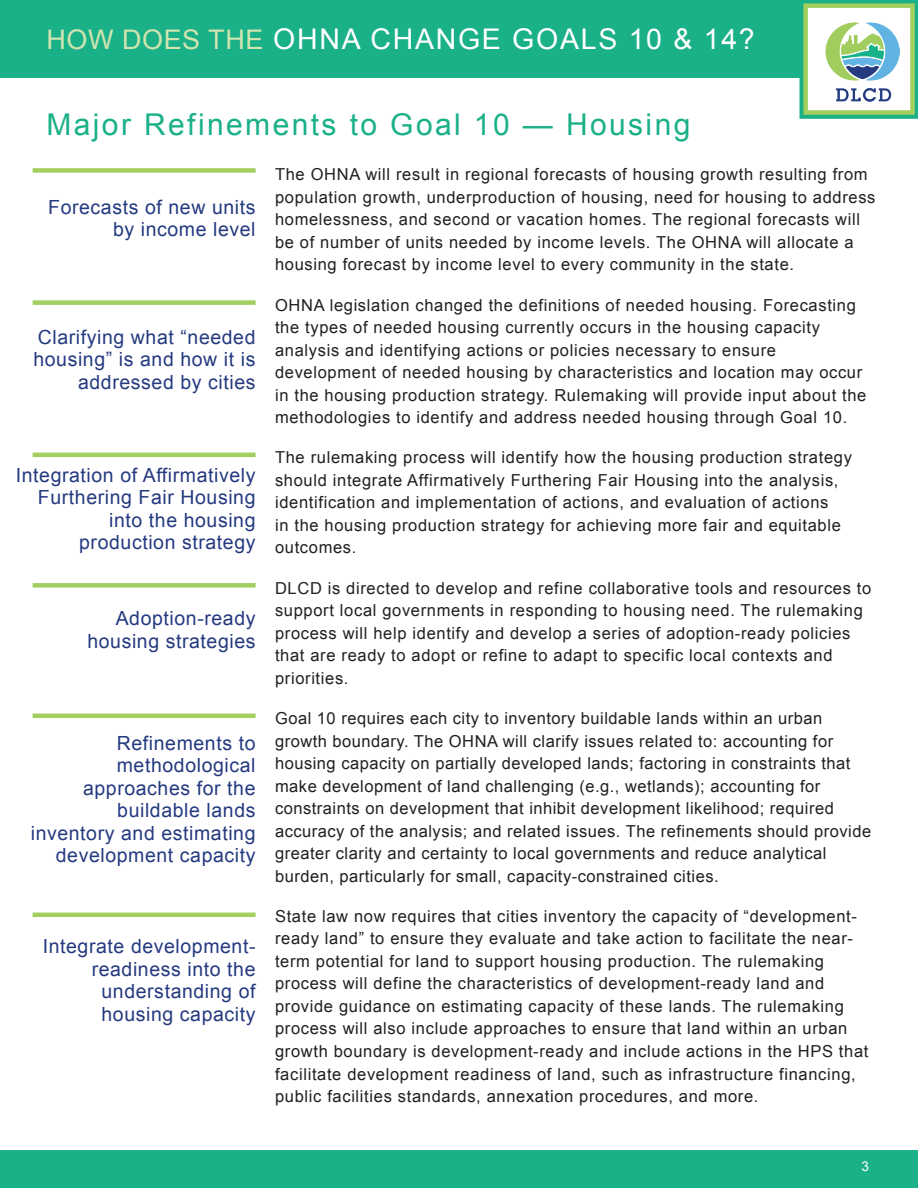
<style>
.page{position:relative;width:918px;height:1188px;background:#fff}
.page>*{position:absolute;margin:0;border:0;box-sizing:border-box;transform-origin:0 0}
.t1{font:30px "Arial";letter-spacing:.08em;color:#1ab088}
.t2{font:28.5px "Arial";letter-spacing:.06em;color:#fff}
.t3{font:19.5px/22.5px "Arial";letter-spacing:.03em;color:#253a80;text-align:right}
.t4{font:16.5px/22.5px "Arial";letter-spacing:.04em;color:#231f20}
.t5{font:13.5px "Arial";color:#fff}
.s1{font-size:27px;color:#d2e5b0}
</style>
<div class="page">
<div style="left:0;top:0;width:800px;height:78px;background:#1ab088"></div>
<svg style="left:800px;top:0;width:118px;height:119px"></svg>
<div style="left:0;top:1150px;width:918px;height:38px;background:#1ab088"></div>
<div style="left:806px;top:6px;width:107px;height:107px;background:#fff"></div>
<div style="left:803px;top:3px;width:112px;height:112px;border:4px solid #a2cf5f"></div>
<img style="left:826px;top:22px;width:73px;height:79px">
<div style="left:33px;top:168px;width:223px;height:5px;background:#a2cf5f"></div>
<div style="left:33px;top:300px;width:223px;height:5px;background:#a2cf5f"></div>
<hr style="left:33px;top:453px;width:223px;height:4px;background:#a2cf5f">
<div style="left:33px;top:583px;width:223px;height:5px;background:#a2cf5f"></div>
<hr style="left:33px;top:714px;width:223px;height:4px;background:#a2cf5f">
<hr style="left:33px;top:913px;width:223px;height:4px;background:#a2cf5f">
<h2 class="t2" style="left:46px;top:21px;width:710px"><span class="s1">HOW DOES THE</span> OHNA CHANGE GOALS 10 &amp; 14?</h2>
<h1 class="t1" style="left:46px;top:105px;width:646px">Major Refinements to Goal 10 — Housing</h1>
<p class="t3" style="left:48px;top:196px;width:209px">Forecasts of new units by income level</p>
<p class="t3" style="left:33px;top:326px;width:224px">Clarifying what “needed housing” is and how it is addressed by cities</p>
<p class="t3" style="left:16px;top:464px;width:241px">Integration of Affirmatively<br>Furthering Fair Housing into the housing production strategy</p>
<p class="t3" style="left:87px;top:607px;width:170px">Adoption-ready housing strategies</p>
<p class="t3" style="left:31px;top:732px;width:226px">Refinements to methodological approaches for the buildable lands inventory and estimating development capacity</p>
<p class="t3" style="left:43px;top:935px;width:214px">Integrate development&shy;readiness into the understanding of housing capacity</p>
<p class="t4" style="left:275px;top:163px;width:602px">The OHNA will result in regional forecasts of housing growth resulting from population growth, underproduction of housing, need for housing to address homelessness, and second or vacation homes. The regional forecasts will be of number of units needed by income levels. The OHNA will allocate a housing forecast by income level to every community in the state.</p>
<p class="t4" style="left:275px;top:294px;width:593px">OHNA legislation changed the definitions of needed housing. Forecasting the types of needed housing currently occurs in the housing capacity analysis and identifying actions or policies necessary to ensure development of needed housing by characteristics and location may occur in the housing production strategy. Rulemaking will provide input about the methodologies to identify and address needed housing through Goal 10.</p>
<p class="t4" style="left:275px;top:447px;width:578px">The rulemaking process will identify how the housing production strategy should integrate Affirmatively Furthering Fair Housing into the analysis, identification and implementation of actions, and evaluation of actions<br>in the housing production strategy for achieving more fair and equitable outcomes.</p>
<p class="t4" style="left:275px;top:577px;width:598px">DLCD is directed to develop and refine collaborative tools and resources to support local governments in responding to housing need. The rulemaking process will help identify and develop a series of adoption-ready policies that are ready to adopt or refine to adapt to specific local contexts and priorities.</p>
<p class="t4" style="left:275px;top:707px;width:598px">Goal 10 requires each city to inventory buildable lands within an urban growth boundary. The OHNA will clarify issues related to: accounting for housing capacity on partially developed lands; factoring in constraints that make development of land challenging (e.g., wetlands); accounting for constraints on development that inhibit development likelihood; required accuracy of the analysis; and related issues. The refinements should provide greater clarity and certainty to local governments and reduce analytical burden, particularly for small, capacity-constrained cities.</p>
<p class="t4" style="left:275px;top:905px;width:595px">State law now requires that cities inventory the capacity of “development&shy;ready land” to ensure they evaluate and take action to facilitate the near&shy;term potential for land to support housing production. The rulemaking process will define the characteristics of development-ready land and provide guidance on estimating capacity of these lands. The rulemaking process will also include approaches to ensure that land within an urban growth boundary is development-ready and include actions in the HPS that facilitate development readiness of land, such as infrastructure financing, public facilities standards, annexation procedures, and more.</p>
<p class="t5" style="left:862px;top:1157px;width:9px">3</p>
</div>
